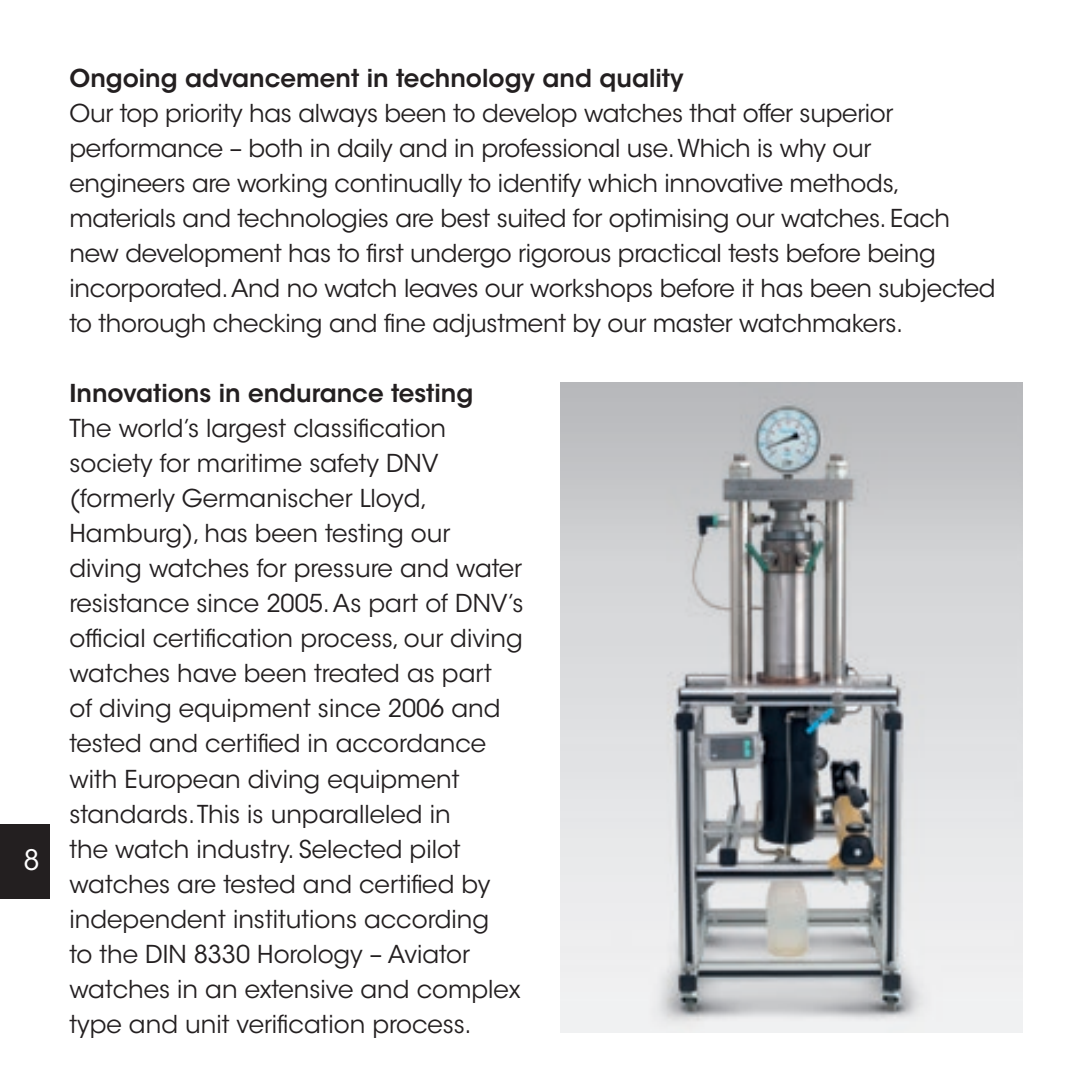
<style>
.page{position:relative;width:1092px;height:1092px;background:#fff}
.page>*{position:absolute;margin:0;border:0;box-sizing:border-box;transform-origin:0 0}
.t1{font:28px "ITC Avant Garde Std";color:#fff}
.t2{font:24.5px/35px "ITC Avant Garde Std";letter-spacing:-.01em;color:#231f20}
.t3{font:600 24.5px "ITC Avant Garde Std";color:#231f20}
</style>
<div class="page">
<div style="left:0;top:823px;width:50px;height:75px;background:#231f20"></div>
<img style="left:561px;top:382px;width:461px;height:650px">
<p class="t1" style="left:24px;top:842px;width:18px">8</p>
<p class="t3" style="left:69px;top:62px;width:615px">Ongoing advancement in technology and quality</p>
<p class="t2" style="left:69px;top:96px;width:927px">Our top priority has always been to develop watches that offer superior performance – both in daily and in professional use. Which is why our<br>engineers are working continually to identify which innovative methods, materials and technologies are best suited for optimising our watches. Each new development has to first undergo rigorous practical tests before being incorporated. And no watch leaves our workshops before it has been subjected to thorough checking and fine adjustment by our master watchmakers.</p>
<p class="t3" style="left:69px;top:377px;width:405px">Innovations in endurance testing</p>
<p class="t2" style="left:69px;top:411px;width:455px">The world’s largest classification society for maritime safety DNV (formerly Germanischer Lloyd, Hamburg), has been testing our diving watches for pressure and water resistance since 2005. As part of DNV’s official certification process, our diving watches have been treated as part<br>of diving equipment since 2006 and tested and certified in accordance with European diving equipment standards. This is unparalleled in<br>the watch industry. Selected pilot watches are tested and certified by independent institutions according<br>to the DIN 8330 Horology – Aviator watches in an extensive and complex type and unit verification process.</p>
</div>
